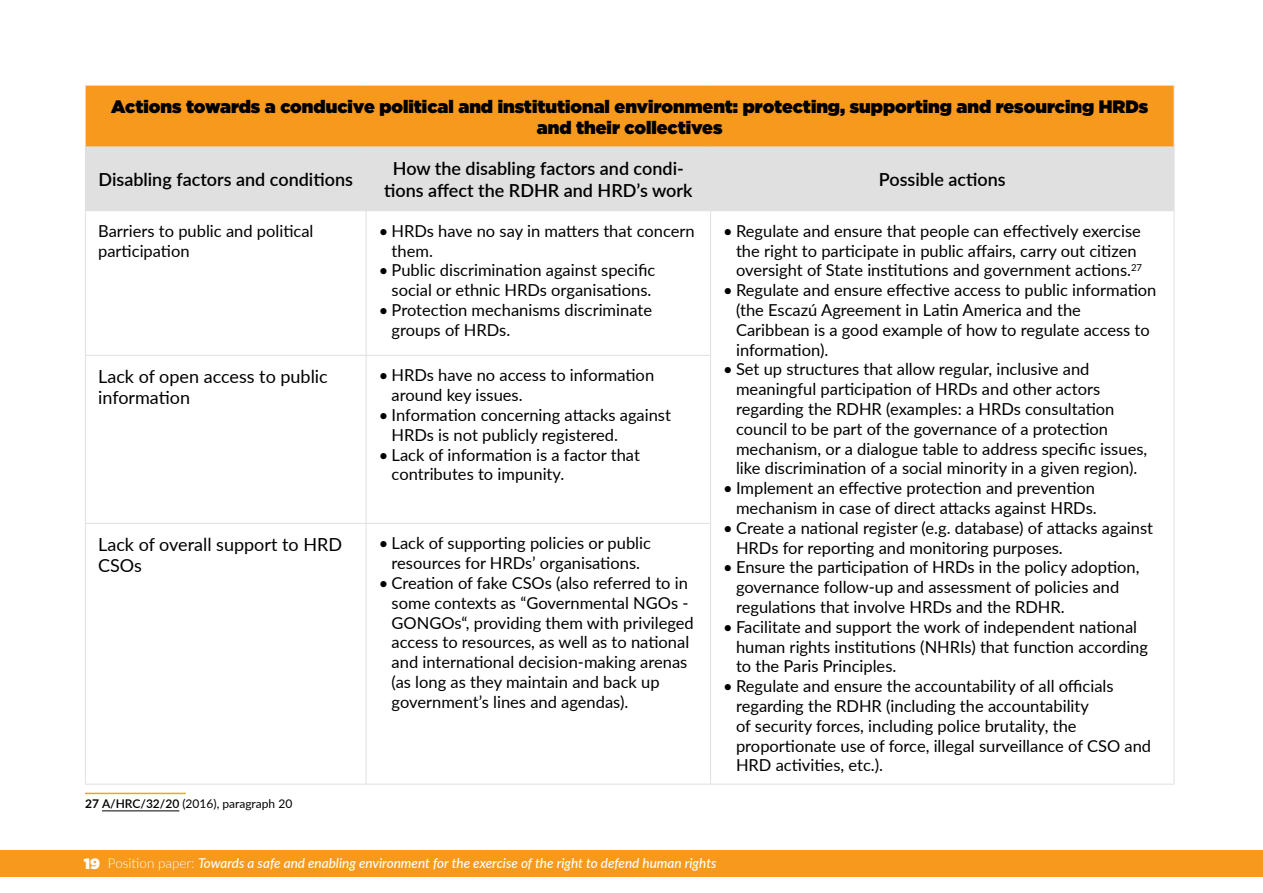
<style>
.page{position:relative;width:1263px;height:893px;background:#fff}
.page>*{position:absolute;margin:0;border:0;box-sizing:border-box;transform-origin:0 0}
.t1{font:900 18px/21.6px "Gotham";color:#000;text-align:center}
.t2{font:600 18px/21.6px "Lato";color:#000;text-align:center}
.t3{font:18px/21.6px "Lato";color:#000}
.t4{font:16.5px/19.8px "Lato";color:#000}
.t5{font:italic 500 13.5px "Lato";color:#fff}
.t6{font:12px "Lato";color:#000}
.s1{font-weight:700}
.s2{font-weight:600}
.s3{font-family:"Gotham";font-weight:900;font-style:normal;font-size:15px}
.s4{font-weight:300;font-style:normal}
</style>
<div class="page">
<div style="left:0;top:851px;width:1263px;height:26px;background:#f7991c"></div>
<div style="left:85px;top:85px;width:1089px;height:62px;background:#f7991c"></div>
<div style="left:86px;top:148px;width:1088px;height:62px;background:#e0e0e0"></div>
<hr style="left:85px;top:85px;width:281px;height:1px;background:#e0e0e0">
<hr style="left:85px;top:86px;width:1px;height:61px;background:#e0e0e0">
<hr style="left:366px;top:85px;width:344px;height:1px;background:#e0e0e0">
<hr style="left:710px;top:85px;width:464px;height:1px;background:#e0e0e0">
<hr style="left:1174px;top:86px;width:1px;height:61px;background:#e0e0e0">
<hr style="left:85px;top:147px;width:281px;height:1px;background:#e0e0e0">
<hr style="left:85px;top:147px;width:1px;height:63px;background:#e0e0e0">
<hr style="left:366px;top:147px;width:344px;height:1px;background:#e0e0e0">
<hr style="left:366px;top:147px;width:1px;height:63px;background:#e0e0e0">
<hr style="left:710px;top:147px;width:464px;height:1px;background:#e0e0e0">
<hr style="left:710px;top:147px;width:1px;height:63px;background:#e0e0e0">
<hr style="left:1174px;top:147px;width:1px;height:63px;background:#e0e0e0">
<hr style="left:85px;top:210px;width:281px;height:1px;background:#e0e0e0">
<hr style="left:85px;top:211px;width:1px;height:144px;background:#e0e0e0">
<hr style="left:366px;top:210px;width:344px;height:1px;background:#e0e0e0">
<hr style="left:366px;top:211px;width:1px;height:144px;background:#e0e0e0">
<hr style="left:710px;top:210px;width:464px;height:1px;background:#e0e0e0">
<hr style="left:710px;top:211px;width:1px;height:144px;background:#e0e0e0">
<hr style="left:1174px;top:211px;width:1px;height:144px;background:#e0e0e0">
<hr style="left:1174px;top:355px;width:1px;height:168px;background:#e0e0e0">
<hr style="left:1174px;top:523px;width:1px;height:261px;background:#e0e0e0">
<hr style="left:710px;top:784px;width:464px;height:1px;background:#e0e0e0">
<hr style="left:85px;top:355px;width:281px;height:1px;background:#e0e0e0">
<hr style="left:85px;top:356px;width:1px;height:167px;background:#e0e0e0">
<hr style="left:366px;top:355px;width:345px;height:1px;background:#e0e0e0">
<hr style="left:366px;top:356px;width:1px;height:167px;background:#e0e0e0">
<hr style="left:710px;top:356px;width:1px;height:167px;background:#e0e0e0">
<hr style="left:85px;top:523px;width:281px;height:1px;background:#e0e0e0">
<hr style="left:85px;top:524px;width:1px;height:260px;background:#e0e0e0">
<hr style="left:366px;top:523px;width:345px;height:1px;background:#e0e0e0">
<hr style="left:366px;top:524px;width:1px;height:260px;background:#e0e0e0">
<hr style="left:710px;top:524px;width:1px;height:260px;background:#e0e0e0">
<hr style="left:85px;top:784px;width:281px;height:1px;background:#e0e0e0">
<hr style="left:366px;top:784px;width:344px;height:1px;background:#e0e0e0">
<hr style="left:102px;top:811px;width:77px;height:1px;background:#000">
<hr style="left:85px;top:793px;width:101px;height:1px;background:#f5a603">
<p class="t1" style="left:111px;top:95px;width:1038px">Actions towards a conducive political and institutional environment: protecting, supporting and resourcing HRDs and their collectives</p>
<p class="t2" style="left:99px;top:168px;width:256px">Disabling factors and conditions</p>
<p class="t2" style="left:384px;top:157px;width:310px">How the disabling factors and condi&shy;tions affect the RDHR and HRD’s work</p>
<p class="t2" style="left:879px;top:168px;width:128px">Possible actions</p>
<p class="t4" style="left:98px;top:220px;width:217px">Barriers to public and political participation</p>
<p class="t4" style="left:392px;top:220px;width:305px;text-indent:-13px">• HRDs have no say in matters that concern them.</p>
<p class="t4" style="left:379px;top:260px;width:278px;text-align:center">• Public discrimination against specific social or ethnic HRDs organisations.</p>
<p class="t4" style="left:392px;top:299px;width:262px;text-indent:-13px">• Protection mechanisms discriminate groups of HRDs.</p>
<p class="t4" style="left:736px;top:220px;width:408px;text-indent:-13px">• Regulate and ensure that people can effectively exercise the right to participate in public affairs, carry out citizen oversight of State institutions and government actions.<sup>27</sup></p>
<p class="t4" style="left:736px;top:280px;width:422px;text-indent:-13px">• Regulate and ensure effective access to public information (the Escazú Agreement in Latin America and the Caribbean is a good example of how to regulate access to information).</p>
<p class="t4" style="left:736px;top:359px;width:413px;text-indent:-13px">• Set up structures that allow regular, inclusive and meaningful participation of HRDs and other actors regarding the RDHR (examples: a HRDs consultation council to be part of the governance of a protection mechanism, or a dialogue table to address specific issues, like discrimination of a social minority in a given region).</p>
<p class="t4" style="left:723px;top:478px;width:375px;text-align:right">• Implement an effective protection and prevention mechanism in case of direct attacks against HRDs.</p>
<p class="t4" style="left:736px;top:517px;width:419px;text-indent:-13px">• Create a national register (e.g. database) of attacks against<br>HRDs for reporting and monitoring purposes.</p>
<p class="t4" style="left:736px;top:557px;width:405px;text-indent:-13px">• Ensure the participation of HRDs in the policy adoption, governance follow-up and assessment of policies and regulations that involve HRDs and the RDHR.</p>
<p class="t4" style="left:736px;top:616px;width:413px;text-indent:-13px">• Facilitate and support the work of independent national human rights institutions (NHRIs) that function according to the Paris Principles.</p>
<p class="t4" style="left:736px;top:676px;width:417px;text-indent:-13px">• Regulate and ensure the accountability of all officials regarding the RDHR (including the accountability<br>of security forces, including police brutality, the proportionate use of force, illegal surveillance of CSO and HRD activities, etc.).</p>
<p class="t3" style="left:98px;top:364px;width:231px">Lack of open access to public information</p>
<p class="t4" style="left:392px;top:365px;width:264px;text-indent:-13px">• HRDs have no access to information around key issues.</p>
<p class="t4" style="left:392px;top:404px;width:281px;text-indent:-13px">• Information concerning attacks against<br>HRDs is not publicly registered.</p>
<p class="t4" style="left:392px;top:444px;width:250px;text-indent:-13px">• Lack of information is a factor that contributes to impunity.</p>
<p class="t3" style="left:98px;top:533px;width:245px">Lack of overall support to HRD<br>CSOs</p>
<p class="t4" style="left:379px;top:533px;width:274px;text-align:center">• Lack of supporting policies or public resources for HRDs’ organisations.</p>
<p class="t4" style="left:392px;top:572px;width:304px;text-indent:-13px">• Creation of fake CSOs (also referred to in some contexts as “Governmental NGOs - GONGOs“, providing them with privileged access to resources, as well as to national and international decision-making arenas (as long as they maintain and back up government’s lines and agendas).</p>
<p class="t6" style="left:85px;top:795px;width:209px"><span class="s1">27</span> <span class="s2">A/HRC/32/20</span> (2016), paragraph 20</p>
<p class="t5" style="left:84px;top:853px;width:634px"><span class="s3">19</span> <span class="s4">Position paper:</span> Towards a safe and enabling environment for the exercise of the right to defend human rights</p>
</div>
